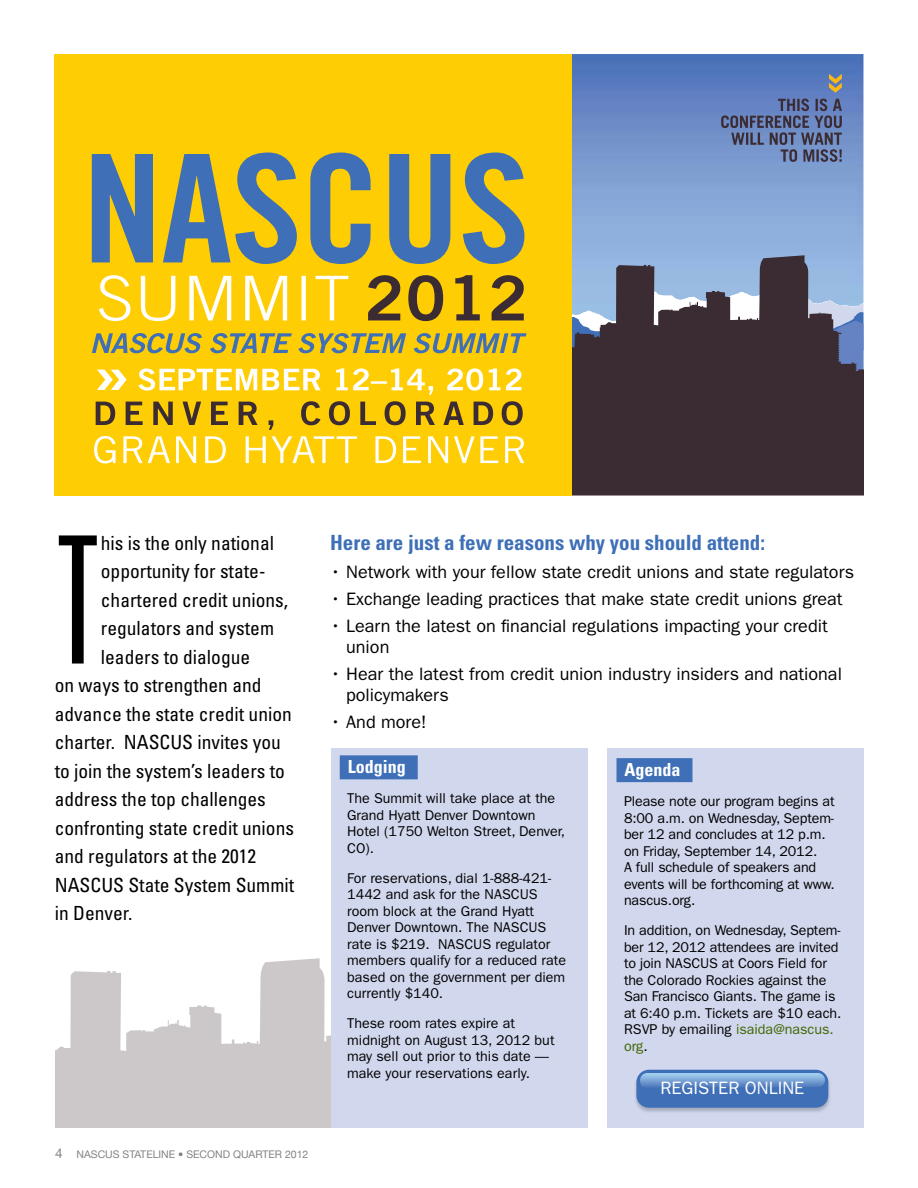
<style>
.page{position:relative;width:918px;height:1188px;background:#fff}
.page>*{position:absolute;margin:0;border:0;box-sizing:border-box;transform-origin:0 0}
.t1{font:300 ultra-condensed 177.45px "Univers";color:#000}
.t2{font:700 condensed 21px "Univers";color:#3e6fb7}
.t3{font:condensed 19.5px "Univers";color:#000}
.t4{font:18px/21px "Franklin Gothic";color:#000}
.t5{font:18px "Franklin Gothic";color:#fff}
.t6{font:700 condensed 18px "Univers";color:#fff}
.t7{font:14.25px/16.5px "Franklin Gothic";color:#000}
.t8{font:10.5px "Helvetica Neue";color:#808285}
.s1{font-size:13.5px}
.s2{color:#3f6600}
</style>
<div class="page">
<svg style="left:56px;top:958px;width:275px;height:170px;fill:#ccc8c9"></svg>
<div style="left:331px;top:748px;width:257px;height:380px;background:#d1d7ed"></div>
<div style="left:607px;top:748px;width:256px;height:380px;background:#d1d7ed"></div>
<div style="left:340px;top:755px;width:78px;height:24px;background:#3e6fb7"></div>
<div style="left:633px;top:1070px;width:198px;height:43px;background:#000;opacity:.2"></div>
<div style="left:636px;top:1070px;width:192px;height:38px;background:#3e6fb7;border-radius:13px"></div>
<svg style="left:640px;top:1073px;width:185px;height:14px;background:#7ba6d7"></svg>
<div style="left:616px;top:758px;width:76px;height:24px;background:#3e6fb7"></div>
<img style="left:572px;top:54px;width:291px;height:201px">
<svg style="left:572px;top:255px;width:291px;height:240px;background:#4f4855"></svg>
<div style="left:54px;top:54px;width:518px;height:441px;background:#ffcd03"></div>
<svg style="left:92px;top:333px;width:435px;height:20px"></svg>
<svg style="left:97px;top:370px;width:30px;height:20px"></svg>
<svg style="left:138px;top:368px;width:383px;height:27px"></svg>
<svg style="left:96px;top:401px;width:427px;height:29px"></svg>
<svg style="left:94px;top:436px;width:430px;height:27px"></svg>
<svg style="left:92px;top:153px;width:432px;height:111px"></svg>
<svg style="left:99px;top:275px;width:249px;height:46px"></svg>
<svg style="left:368px;top:275px;width:156px;height:46px"></svg>
<svg style="left:721px;top:99px;width:121px;height:63px;background:#6173a0"></svg>
<svg style="left:829px;top:74px;width:13px;height:19px"></svg>
<h1 class="t1" style="left:55px;top:508px;width:48px">T</h1>
<h3 class="t3" style="left:101px;top:530px;width:175px">his is the only national</h3>
<h3 class="t3" style="left:101px;top:559px;width:166px">opportunity for state-</h3>
<h3 class="t3" style="left:101px;top:587px;width:189px">chartered credit unions,</h3>
<h3 class="t3" style="left:101px;top:616px;width:175px">regulators and system</h3>
<h3 class="t3" style="left:101px;top:644px;width:151px">leaders to dialogue</h3>
<h3 class="t3" style="left:55px;top:673px;width:208px">on ways to strengthen and</h3>
<h3 class="t3" style="left:55px;top:701px;width:239px">advance the state credit union</h3>
<h3 class="t3" style="left:55px;top:730px;width:228px">charter. NASCUS invites you</h3>
<h3 class="t3" style="left:55px;top:758px;width:232px">to join the system’s leaders to</h3>
<h3 class="t3" style="left:55px;top:787px;width:213px">address the top challenges</h3>
<h3 class="t3" style="left:55px;top:815px;width:241px">confronting state credit unions</h3>
<h3 class="t3" style="left:55px;top:844px;width:203px">and regulators at the 2012</h3>
<h3 class="t3" style="left:55px;top:872px;width:241px">NASCUS State System Summit</h3>
<h3 class="t3" style="left:55px;top:901px;width:79px">in Denver.</h3>
<p class="t8" style="left:55px;top:1148px;width:255px"><span class="s1">4</span> NASCUS STATELINE • SECOND QUARTER 2012</p>
<h2 class="t2" style="left:330px;top:530px;width:437px">Here are just a few reasons why you should attend:</h2>
<p class="t4" style="left:330px;top:562px;width:526px">• Network with your fellow state credit unions and state regulators</p>
<p class="t4" style="left:330px;top:589px;width:514px">• Exchange leading practices that make state credit unions great</p>
<p class="t4" style="left:346px;top:616px;width:483px;text-indent:-16px">• Learn the latest on financial regulations impacting your credit union</p>
<p class="t4" style="left:346px;top:664px;width:497px;text-indent:-16px">• Hear the latest from credit union industry insiders and national policymakers</p>
<p class="t4" style="left:330px;top:712px;width:98px">• And more!</p>
<p class="t6" style="left:624px;top:759px;width:57px">Agenda</p>
<p class="t7" style="left:624px;top:793px;width:212px">Please note our program begins at<br>8:00 a.m. on Wednesday, Septem&shy;ber 12 and concludes at 12 p.m. on Friday, September 14, 2012.<br>A full schedule of speakers and events will be forthcoming at www. nascus.org.</p>
<p class="t7" style="left:624px;top:922px;width:219px">In addition, on Wednesday, Septem&shy;ber 12, 2012 attendees are invited to join NASCUS at Coors Field for the Colorado Rockies against the<br>San Francisco Giants. The game is at 6:40 p.m. Tickets are $10 each.<br>RSVP by emailing <span class="s2">isaida@nascus. org</span>.</p>
<p class="t6" style="left:348px;top:756px;width:59px">Lodging</p>
<p class="t7" style="left:347px;top:790px;width:219px">The Summit will take place at the<br>Grand Hyatt Denver Downtown<br>H otel (1750 Welton Street, Denver,<br>CO).</p>
<p class="t7" style="left:347px;top:870px;width:220px">For reservations, dial 1-888-421-<br>1442 and ask for the NASCUS room block at the Grand Hyatt<br>Denver Downtown. The NASCUS rate is $219. NASCUS regulator members qualify for a reduced rate based on the government per diem currently $140.</p>
<p class="t7" style="left:347px;top:1015px;width:209px">These room rates expire at midnight on August 13, 2012 but may sell out prior to this date — make your reservations early.</p>
<p class="t5" style="left:660px;top:1078px;width:146px">REGISTER ONLINE</p>
</div>
